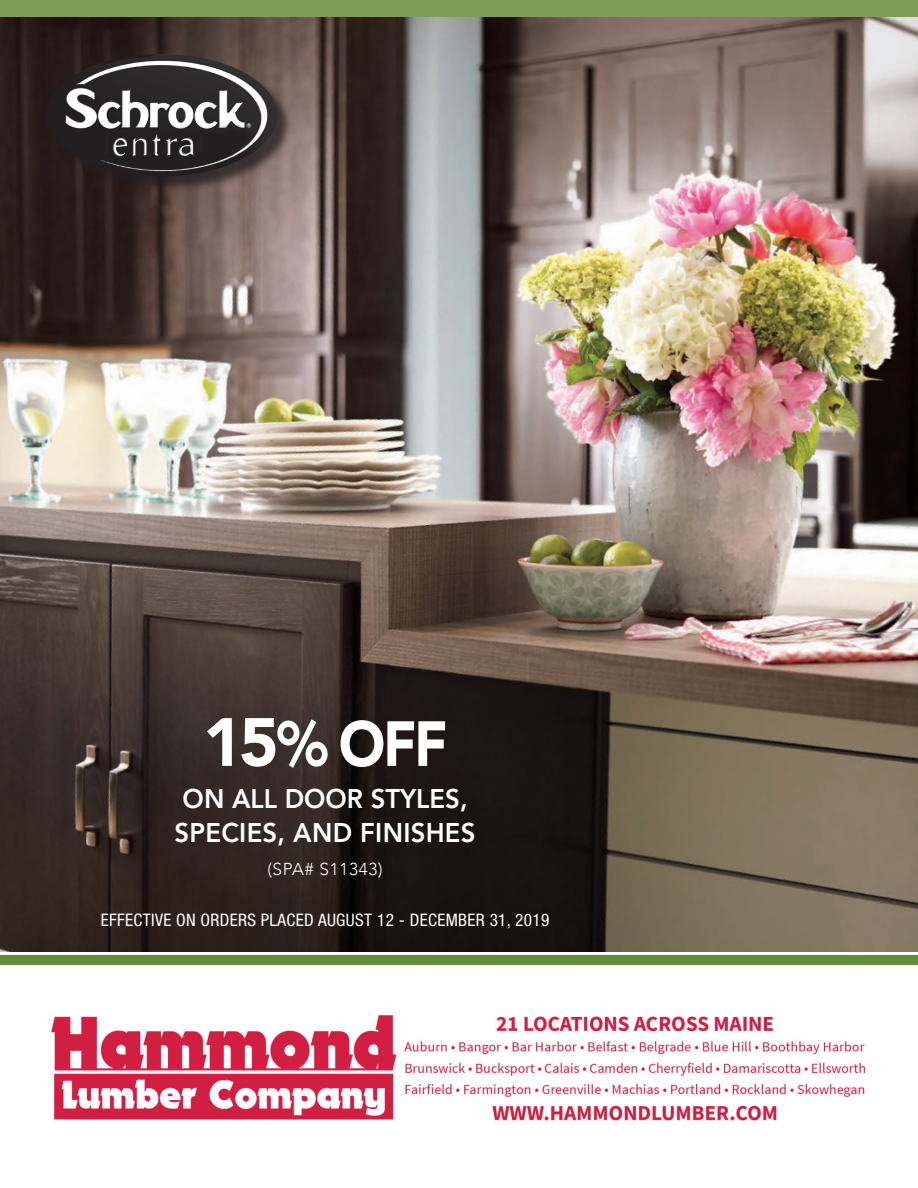
<style>
.page{position:relative;width:918px;height:1188px;background:#fff}
.page>*{position:absolute;margin:0;border:0;box-sizing:border-box;transform-origin:0 0}
.t1{font:900 63px "Avenir";color:#fff;scale:.89 1}
.t2{font:800 27px/34.5px "Avenir";letter-spacing:.01em;color:#fff;scale:.95 1}
.t3{font:condensed 17.25px "Helvetica Neue";letter-spacing:.02em;color:#fff}
.t4{font:300 17.25px "Avenir";letter-spacing:.04em;color:#fff}
.s1{font-size:67.5px}
</style>
<div class="page">
<img style="left:0;top:17px;width:918px;height:934px">
<div style="left:0;top:956px;width:918px;height:9px;background:#628d3c"></div>
<div style="left:0;top:0;width:918px;height:17px;background:#7f9d59"></div>
<div style="left:49px;top:56px;width:244px;height:137px;background:#231f20;opacity:.75"></div>
<img style="left:46px;top:54px;width:231px;height:122px">
<img style="left:51px;top:1014px;width:815px;height:108px">
<h1 class="t1" style="left:203px;top:690px;width:276px"><span class="s1">15</span>% OFF</h1>
<h2 class="t2" style="left:175px;top:781px;width:318px">ON ALL DOOR STYLES,<br>SPECIES, AND FINISHES</h2>
<p class="t4" style="left:267px;top:859px;width:117px">(SPA# S11343)</p>
<p class="t3" style="left:101px;top:910px;width:450px">EFFECTIVE ON ORDERS PLACED AUGUST 12 - DECEMBER 31, 2019</p>
</div>
